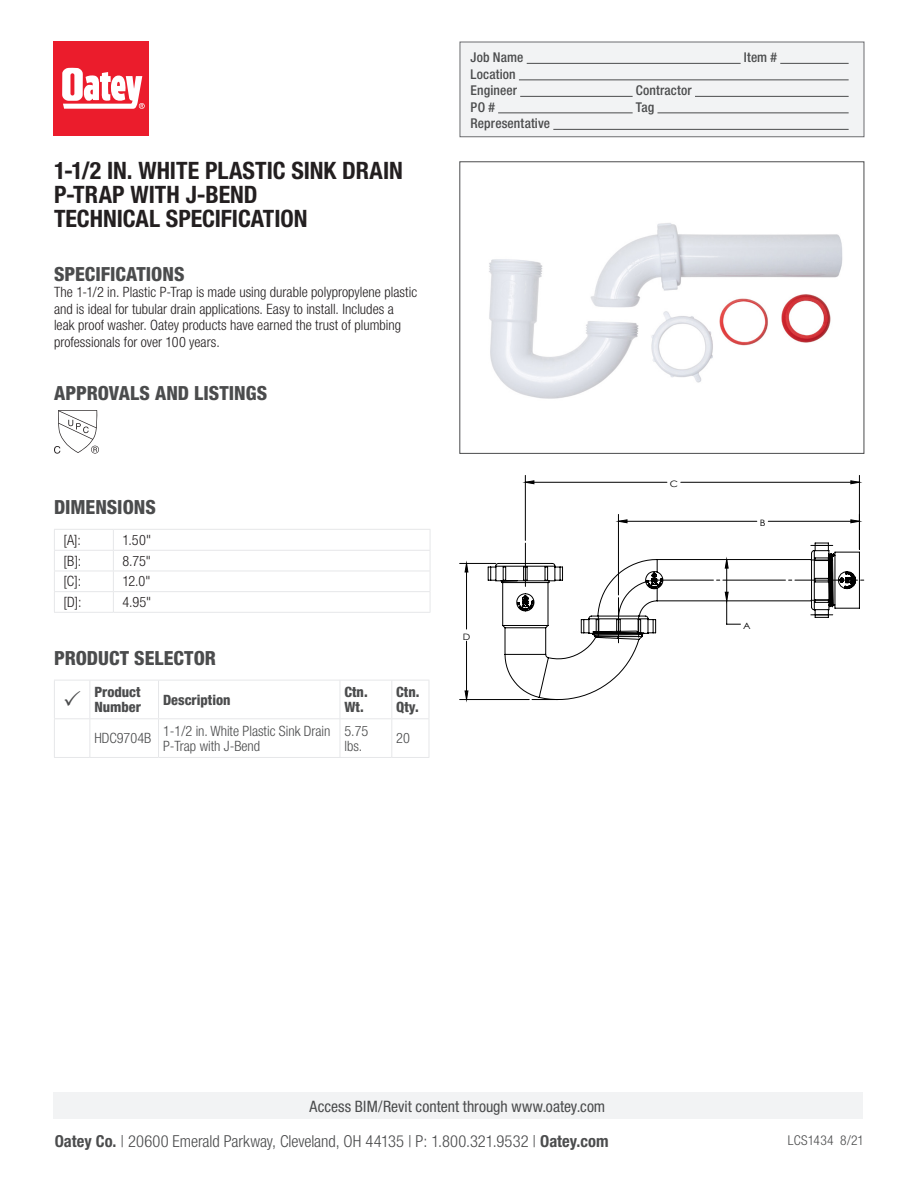
<style>
.page{position:relative;width:918px;height:1188px;background:#fff}
.page>*{position:absolute;margin:0;border:0;box-sizing:border-box;transform-origin:0 0}
.t1{font:700 condensed 24px/24px "Helvetica Neue LT Std";color:#231f20}
.Subheads{font:800 condensed 19.5px "Helvetica Neue LT Std";color:#4b4c4d}
.t2{font:300 condensed 16.5px "Helvetica Neue LT Std";color:#4b4c4d}
.t3{font:condensed 15.75px "Helvetica Neue LT Std";color:#4b4c4d}
.Copy{font:300 condensed 14.25px/16.5px "Helvetica Neue LT Std";color:#231f20}
.Table_Grid{font:300 condensed 14.25px/15px "Helvetica Neue LT Std";color:#4b4c4d}
.Table_Grid-2{font:800 condensed 14.25px/15px "Helvetica Neue LT Std";color:#4b4c4d}
.t4{font:500 condensed 13.5px "Helvetica Neue LT Std";letter-spacing:.01em;color:#4b4c4d}
.t5{font:300 condensed 13.5px "Helvetica Neue LT Std";letter-spacing:.005em;color:#4b4c4d}
.t6{font:8.85px "Century Gothic";color:#000;scale:1.15 1}
.s1{font-weight:700}
</style>
<div class="page">
<div style="left:460px;top:42px;width:404px;height:95px;background:#f2f3f4;border:1px solid #6c6d70"></div>
<hr style="left:527px;top:63px;width:214px;height:1px;background:#4b4c4d">
<hr style="left:780px;top:63px;width:69px;height:1px;background:#4b4c4d">
<hr style="left:519px;top:80px;width:330px;height:1px;background:#4b4c4d">
<hr style="left:520px;top:96px;width:113px;height:1px;background:#4b4c4d">
<hr style="left:695px;top:96px;width:154px;height:1px;background:#4b4c4d">
<hr style="left:498px;top:113px;width:135px;height:1px;background:#4b4c4d">
<hr style="left:657px;top:113px;width:192px;height:1px;background:#4b4c4d">
<hr style="left:553px;top:129px;width:296px;height:1px;background:#4b4c4d">
<svg style="left:54px;top:410px;width:45px;height:44px"></svg>
<svg style="left:54px;top:529px;width:377px;height:83px"></svg>
<hr style="left:54px;top:612px;width:59px;height:1px;background:#e6e7e9">
<hr style="left:113px;top:612px;width:317px;height:1px;background:#e6e7e9">
<hr style="left:429px;top:680px;width:1px;height:38px;background:#e6e7e9">
<hr style="left:429px;top:719px;width:1px;height:38px;background:#e6e7e9">
<hr style="left:54px;top:757px;width:36px;height:1px;background:#e6e7e9">
<hr style="left:90px;top:757px;width:69px;height:1px;background:#e6e7e9">
<hr style="left:159px;top:757px;width:181px;height:1px;background:#e6e7e9">
<hr style="left:340px;top:757px;width:52px;height:1px;background:#e6e7e9">
<hr style="left:392px;top:757px;width:37px;height:1px;background:#e6e7e9">
<div style="left:53px;top:1092px;width:810px;height:27px;background:#f2f3f4"></div>
<div style="left:53px;top:42px;width:96px;height:94px;background:#eb1c2c"></div>
<svg style="left:62px;top:68px;width:83px;height:41px"></svg>
<img style="left:489px;top:223px;width:354px;height:176px">
<hr style="left:460px;top:563px;width:36px;height:1px;background:#000">
<hr style="left:460px;top:699px;width:69px;height:1px;background:#000">
<hr style="left:859px;top:475px;width:1px;height:74px;background:#000">
<hr style="left:525px;top:475px;width:1px;height:65px;background:#000">
<svg style="left:465px;top:563px;width:3px;height:136px"></svg>
<svg style="left:525px;top:481px;width:339px;height:100px"></svg>
<svg style="left:488px;top:542px;width:372px;height:158px"></svg>
<svg style="left:54px;top:680px;width:375px;height:77px"></svg>
<p class="t1" style="left:54px;top:158px;width:350px">1-1/2 IN. WHITE PLASTIC SINK DRAIN<br>P-TRAP WITH J-BEND<br>TECHNICAL SPECIFICATION</p>
<p class="Subheads" style="left:54px;top:262px;width:132px">SPECIFICATIONS</p>
<p class="Copy" style="left:54px;top:284px;width:365px">The 1-1/2 in. Plastic P-Trap is made using durable polypropylene plastic and is ideal for tubular drain applications. Easy to install. Includes a leak proof washer. Oatey products have earned the trust of plumbing professionals for over 100 years.</p>
<p class="Subheads" style="left:54px;top:381px;width:215px">APPROVALS AND LISTINGS</p>
<p class="Subheads" style="left:54px;top:495px;width:103px">DIMENSIONS</p>
<p class="Copy" style="left:63px;top:531px;width:19px">[A]:</p>
<p class="Copy" style="left:122px;top:531px;width:30px">1.50"</p>
<p class="Copy" style="left:63px;top:552px;width:19px">[B]:</p>
<p class="Copy" style="left:122px;top:552px;width:30px">8.75"</p>
<p class="Copy" style="left:63px;top:573px;width:19px">[C]:</p>
<p class="Copy" style="left:122px;top:573px;width:30px">12.0"</p>
<p class="Copy" style="left:63px;top:594px;width:20px">[D]:</p>
<p class="Copy" style="left:122px;top:594px;width:30px">4.95"</p>
<p class="Subheads" style="left:54px;top:646px;width:164px">PRODUCT SELECTOR</p>
<p class="Table_Grid-2" style="left:94px;top:684px;width:48px">Product<br>Number</p>
<p class="Table_Grid-2" style="left:163px;top:692px;width:69px">Description</p>
<p class="Table_Grid-2" style="left:344px;top:684px;width:25px">Ctn.<br>Wt.</p>
<p class="Table_Grid-2" style="left:396px;top:684px;width:25px">Ctn.<br>Qty.</p>
<p class="Table_Grid" style="left:94px;top:731px;width:58px">HDC9704B</p>
<p class="Table_Grid" style="left:163px;top:723px;width:169px">1-1/2 in. White Plastic Sink Drain<br>P-Trap with J-Bend</p>
<p class="Table_Grid" style="left:344px;top:723px;width:25px">5.75 lbs.</p>
<p class="Table_Grid" style="left:396px;top:731px;width:15px">20</p>
<p class="t4" style="left:471px;top:49px;width:54px">Job Name</p>
<p class="t4" style="left:744px;top:49px;width:35px">Item #</p>
<p class="t4" style="left:471px;top:66px;width:47px">Location</p>
<p class="t4" style="left:471px;top:82px;width:48px">Engineer</p>
<p class="t4" style="left:636px;top:82px;width:57px">Contractor</p>
<p class="t4" style="left:471px;top:99px;width:26px">PO #</p>
<p class="t4" style="left:636px;top:99px;width:20px">Tag</p>
<p class="t4" style="left:471px;top:115px;width:81px">Representative</p>
<p class="t6" style="left:463px;top:631px;width:8px">D</p>
<p class="t6" style="left:670px;top:478px;width:9px">C</p>
<p class="t6" style="left:760px;top:517px;width:7px">B</p>
<p class="t6" style="left:743px;top:620px;width:8px">A</p>
<p class="t3" style="left:310px;top:1097px;width:297px">Access BIM/Revit content through www.oatey.com</p>
<p class="t2" style="left:55px;top:1131px;width:555px"><span class="s1">Oatey Co.</span> | 20600 Emerald Parkway, Cleveland, OH 44135 | P: 1.800.321.9532 | <span class="s1">Oatey.com</span></p>
<p class="t5" style="left:788px;top:1132px;width:78px">LCS1434 8/21</p>
</div>
